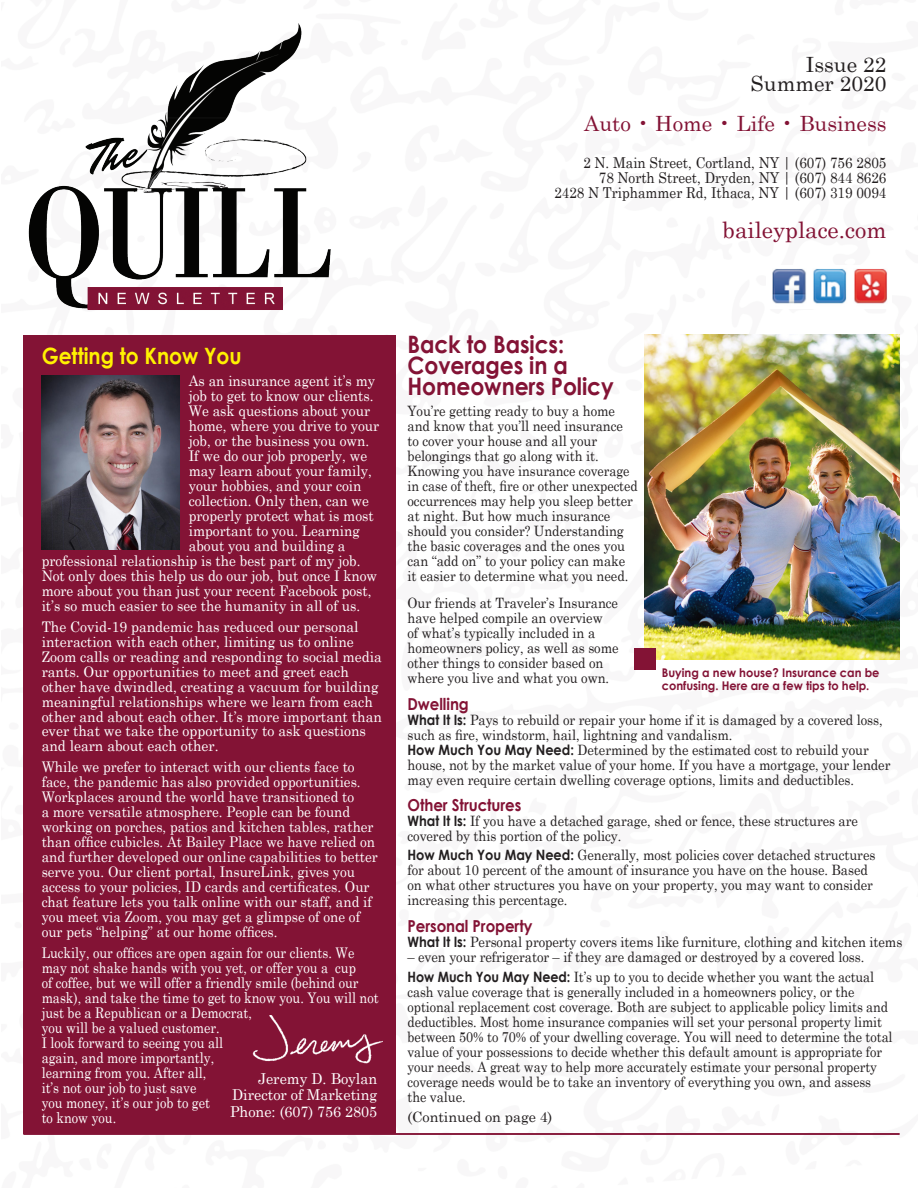
<style>
.page{position:relative;width:918px;height:1188px;background:#fff}
.page>*{position:absolute;margin:0;border:0;box-sizing:border-box;transform-origin:0 0}
.t1{font:700 24px "Century Gothic";letter-spacing:-.005em;color:#831335;scale:.91 1}
.t2{font:700 22.5px "Century Gothic";color:#fff101;scale:.9 1}
.t3{font:22.5px "Century Schoolbook";color:#831335}
.t4{font:21px "Century";color:#831335}
.t5{font:21px "Century";color:#231f20}
.t6{font:700 16.5px "Century Gothic";letter-spacing:-.005em;color:#831335;scale:.91 1}
.t7{font:15px "Century Schoolbook";color:#231f20;scale:.9 1}
.t8{font:15px "Century Schoolbook";color:#fff;scale:.96 1}
.t9{font:14.7px/15px "Century Schoolbook";color:#fff;scale:.92 1}
.t10{font:14.7px "Century Schoolbook";color:#fff;scale:.93 1}
.t11{font:14.7px/15px "Century Schoolbook";color:#fff;scale:.87 1}
.t12{font:14.7px/15px "Century Schoolbook";color:#fff;scale:.95 1}
.t13{font:14.25px/15px "Century Schoolbook";letter-spacing:-.005em;color:#231f20;scale:.91 1}
.t14{font:14.25px/15px "Century Schoolbook";letter-spacing:-.005em;color:#231f20;scale:.89 1}
.t15{font:14.25px "Century Schoolbook";letter-spacing:-.005em;color:#231f20}
.t16{font:700 12px/13.5px "Century Gothic";color:#831335;scale:.95 1}
.s1{font-family:"Century Gothic";font-weight:700}
</style>
<div class="page">
<img style="left:28px;top:23px;width:303px;height:288px">
<img style="left:772px;top:269px;width:115px;height:35px">
<img style="left:645px;top:335px;width:254px;height:324px">
<div style="left:634px;top:649px;width:22px;height:21px;background:#831335"></div>
<div style="left:24px;top:335px;width:372px;height:799px;background:#831335"></div>
<img style="left:42px;top:375px;width:138px;height:175px">
<hr style="left:24px;top:1133px;width:876px;height:2px;background:#831335">
<img style="left:252px;top:1016px;width:130px;height:48px">
<p class="t5" style="left:806px;top:47px;width:82px">Issue 22</p>
<p class="t5" style="left:751px;top:65px;width:137px">Summer 2020</p>
<p class="t4" style="left:584px;top:106px;width:304px">Auto • Home • Life • Business</p>
<p class="t7" style="left:583px;top:150px;width:338px">2 N. Main Street, Cortland, NY | (607) 756 2805</p>
<p class="t7" style="left:599px;top:165px;width:321px">78 North Street, Dryden, NY | (607) 844 8626</p>
<p class="t7" style="left:554px;top:180px;width:370px">2428 N Triphammer Rd, Ithaca, NY | (607) 319 0094</p>
<p class="t3" style="left:723px;top:211px;width:165px">baileyplace.com</p>
<p class="t2" style="left:42px;top:342px;width:224px">Getting to Know You</p>
<p class="t10" style="left:189px;top:369px;width:202px">As an insurance agent it’s my</p>
<p class="t10" style="left:189px;top:384px;width:200px">job to get to know our clients.</p>
<p class="t10" style="left:189px;top:399px;width:196px">We ask questions about your</p>
<p class="t10" style="left:189px;top:414px;width:206px">home, where you drive to your</p>
<p class="t10" style="left:189px;top:429px;width:196px">job, or the business you own.</p>
<p class="t10" style="left:189px;top:443px;width:193px">If we do our job properly, we</p>
<p class="t10" style="left:189px;top:458px;width:198px">may learn about your family,</p>
<p class="t10" style="left:189px;top:473px;width:187px">your hobbies, and your coin</p>
<p class="t10" style="left:189px;top:488px;width:195px">collection. Only then, can we</p>
<p class="t10" style="left:189px;top:503px;width:200px">properly protect what is most</p>
<p class="t10" style="left:189px;top:518px;width:185px">important to you. Learning</p>
<p class="t10" style="left:189px;top:533px;width:170px">about you and building a</p>
<p class="t10" style="left:42px;top:548px;width:344px">professional relationship is the best part of my job.</p>
<p class="t10" style="left:42px;top:563px;width:362px">Not only does this help us do our job, but once I know</p>
<p class="t10" style="left:42px;top:578px;width:356px">more about you than just your recent Facebook post,</p>
<p class="t10" style="left:42px;top:593px;width:344px">it’s so much easier to see the humanity in all of us.</p>
<p class="t12" style="left:42px;top:618px;width:360px">The Covid-19 pandemic has reduced our personal interaction with each other, limiting us to online Zoom calls or reading and responding to social media rants. Our opportunities to meet and greet each other have dwindled, creating a vacuum for building meaningful relationships where we learn from each other and about each other. It’s more important than ever that we take the opportunity to ask questions and learn about each other.</p>
<p class="t9" style="left:42px;top:758px;width:367px">While we prefer to interact with our clients face to face, the pandemic has also provided opportunities.<br>Workplaces around the world have transitioned to<br>a more versatile atmosphere. People can be found working on porches, patios and kitchen tables, rather than office cubicles. At Bailey Place we have relied on and further developed our online capabilities to better serve you. Our client portal, InsureLink, gives you access to your policies, ID cards and certificates. Our chat feature lets you talk online with our staff, and if you meet via Zoom, you may get a glimpse of one of our pets “helping” at our home offices.</p>
<p class="t11" style="left:42px;top:944px;width:389px">Luckily, our offices are open again for our clients. We may not shake hands with you yet, or offer you a cup<br>of coffee, but we will offer a friendly smile (behind our mask), and take the time to get to know you. You will not just be a Republican or a Democrat,</p>
<p class="t11" style="left:42px;top:1019px;width:206px">you will be a valued customer.</p>
<p class="t11" style="left:42px;top:1034px;width:210px">I look forward to seeing you all</p>
<p class="t11" style="left:42px;top:1049px;width:200px">again, and more importantly,</p>
<p class="t11" style="left:42px;top:1064px;width:191px">learning from you. After all,</p>
<p class="t11" style="left:42px;top:1079px;width:179px">it’s not our job to just save</p>
<p class="t11" style="left:42px;top:1094px;width:195px">you money, it’s our job to get</p>
<p class="t11" style="left:42px;top:1109px;width:87px">to know you.</p>
<p class="t8" style="left:258px;top:1066px;width:126px">Jeremy D. Boylan</p>
<p class="t8" style="left:232px;top:1082px;width:153px">Director of Marketing</p>
<p class="t8" style="left:230px;top:1099px;width:155px">Phone: (607) 756 2805</p>
<p class="t1" style="left:408px;top:329px;width:174px">Back to Basics:</p>
<p class="t1" style="left:408px;top:350px;width:178px">Coverages in a</p>
<p class="t1" style="left:408px;top:371px;width:228px">Homeowners Policy</p>
<p class="t13" style="left:408px;top:402px;width:230px">You’re getting ready to buy a home</p>
<p class="t13" style="left:408px;top:417px;width:238px">and know that you’ll need insurance</p>
<p class="t13" style="left:408px;top:432px;width:210px">to cover your house and all your</p>
<p class="t13" style="left:408px;top:447px;width:212px">belongings that go along with it.</p>
<p class="t14" style="left:408px;top:462px;width:251px">Knowing you have insurance coverage</p>
<p class="t14" style="left:408px;top:477px;width:260px">in case of theft, fire or other unexpected occurrences may help you sleep better at night. But how much insurance should you consider? Understanding the basic coverages and the ones you can “add on” to your policy can make</p>
<p class="t13" style="left:408px;top:567px;width:244px">it easier to determine what you need.</p>
<p class="t13" style="left:408px;top:594px;width:233px">Our friends at Traveler’s Insurance have helped compile an overview</p>
<p class="t13" style="left:408px;top:624px;width:208px">of what’s typically included in a</p>
<p class="t13" style="left:408px;top:639px;width:234px">homeowners policy, as well as some</p>
<p class="t13" style="left:408px;top:654px;width:217px">other things to consider based on</p>
<p class="t13" style="left:408px;top:669px;width:223px">where you live and what you own.</p>
<p class="t6" style="left:408px;top:694px;width:69px">Dwelling</p>
<p class="t13" style="left:408px;top:711px;width:524px"><span class="s1">What It Is:</span> Pays to rebuild or repair your home if it is damaged by a covered loss, such as fire, windstorm, hail, lightning and vandalism.</p>
<p class="t13" style="left:408px;top:741px;width:532px"><span class="s1">How Much You May Need:</span> Determined by the estimated cost to rebuild your house, not by the market value of your home. If you have a mortgage, your lender may even require certain dwelling coverage options, limits and deductibles.</p>
<p class="t6" style="left:408px;top:794px;width:127px">Other Structures</p>
<p class="t13" style="left:408px;top:812px;width:496px"><span class="s1">What It Is:</span> If you have a detached garage, shed or fence, these structures are</p>
<p class="t13" style="left:408px;top:827px;width:236px">covered by this portion of the policy.</p>
<p class="t13" style="left:408px;top:846px;width:516px"><span class="s1">How Much You May Need:</span> Generally, most policies cover detached structures</p>
<p class="t13" style="left:408px;top:861px;width:513px">for about 10 percent of the amount of insurance you have on the house. Based on what other structures you have on your property, you may want to consider increasing this percentage.</p>
<p class="t6" style="left:408px;top:916px;width:139px">Personal Property</p>
<p class="t13" style="left:408px;top:933px;width:545px"><span class="s1">What It Is:</span> Personal property covers items like furniture, clothing and kitchen items</p>
<p class="t13" style="left:408px;top:948px;width:503px">– even your refrigerator – if they are damaged or destroyed by a covered loss.</p>
<p class="t14" style="left:408px;top:968px;width:526px"><span class="s1">How Much You May Need:</span> It’s up to you to decide whether you want the actual</p>
<p class="t14" style="left:408px;top:983px;width:504px">cash value coverage that is generally included in a homeowners policy, or the</p>
<p class="t14" style="left:408px;top:998px;width:547px">optional replacement cost coverage. Both are subject to applicable policy limits and deductibles. Most home insurance companies will set your personal property limit between 50% to 70% of your dwelling coverage. You will need to determine the total value of your possessions to decide whether this default amount is appropriate for your needs. A great way to help more accurately estimate your personal property coverage needs would be to take an inventory of everything you own, and assess</p>
<p class="t14" style="left:408px;top:1088px;width:67px">the value.</p>
<p class="t16" style="left:662px;top:665px;width:231px">Buying a new house? Insurance can be confusing. Here are a few tips to help.</p>
<p class="t15" style="left:408px;top:1105px;width:146px">(Continued on page 4)</p>
</div>
